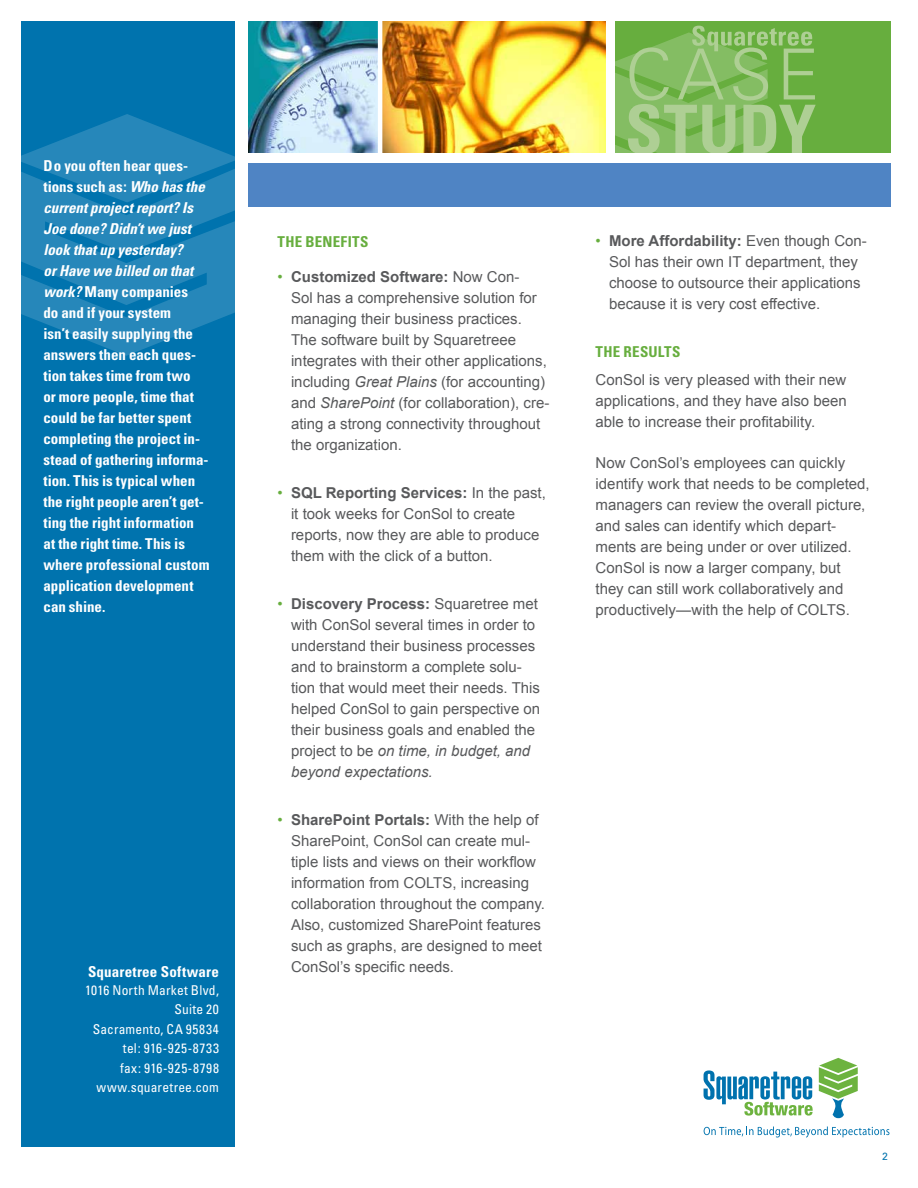
<style>
.page{position:relative;width:918px;height:1188px;background:#fff}
.page>*{position:absolute;margin:0;border:0;box-sizing:border-box;transform-origin:0 0}
.t1{font:15px/21px "Arial";color:#58595b}
.t2{font:700 condensed 15px/21px "Univers";color:#fff}
.t3{font:700 condensed 15px "Univers";letter-spacing:.01em;color:#67ae3e}
.t4{font:condensed 13.5px/19.5px "Univers";letter-spacing:.025em;color:#fff;text-align:right}
.t5{font:10.5px "Univers";color:#0073ae}
.s1{font-style:italic}
.s2{color:#67ae3e}
.s3{font-weight:700}
</style>
<div class="page">
<div style="left:20px;top:21px;width:216px;height:1125px;background:#0073ae"></div>
<svg style="left:21px;top:114px;width:215px;height:242px"></svg>
<img style="left:382px;top:21px;width:224px;height:132px">
<img style="left:249px;top:21px;width:129px;height:132px">
<div style="left:615px;top:0;width:276px;height:157px;background:#67ae3e"></div>
<svg style="left:609px;top:26px;width:207px;height:138px"></svg>
<div style="left:0;top:0;width:918px;height:21px;background:#fff"></div>
<svg style="left:704px;top:1127px;width:185px;height:11px"></svg>
<div style="left:240px;top:153px;width:659px;height:7px;background:#fff"></div>
<div style="left:249px;top:164px;width:642px;height:43px;background:#4f84c4"></div>
<svg style="left:819px;top:1058px;width:39px;height:60px"></svg>
<svg style="left:704px;top:1070px;width:109px;height:46px"></svg>
<p class="t2" style="left:44px;top:155px;width:168px">Do you often hear ques&shy;tions such as: <span class="s1">Who has the current project report? Is<br>Joe done? Didn’t we just look that up yesterday?<br>or Have we billed on that work?</span> Many companies<br>do and if your system<br>isn’t easily supplying the answers then each ques&shy;tion takes time from two<br>or more people, time that could be far better spent completing the project in&shy;stead of gathering informa&shy;tion. This is typical when the right people aren’t get&shy;ting the right information at the right time. This is where professional custom application development can shine.</p>
<p class="t2" style="left:88px;top:961px;width:132px">Squaretree Software</p>
<p class="t4" style="left:85px;top:980px;width:135px">1016 North Market Blvd,<br>Suite 20<br>Sacramento, CA 95834 tel: 916-925-8733<br>fax: 916-925-8798 www.squaretree.com</p>
<p class="t3" style="left:278px;top:233px;width:46px">The Benefits</p>
<p class="t1" style="left:291px;top:266px;width:260px;text-indent:-14px"><span class="s2">•</span> <span class="s3">Customized Software:</span> Now Con-<br>Sol has a comprehensive solution for managing their business practices.<br>The software built by Squaretreee integrates with their other applications, including <span class="s1">Great Plains</span> (for accounting) and <span class="s1">SharePoint</span> (for collaboration), cre&shy;ating a strong connectivity throughout the organization.</p>
<p class="t1" style="left:291px;top:482px;width:256px;text-indent:-14px"><span class="s2">•</span> <span class="s3">SQL Reporting Services:</span> In the past, it took weeks for ConSol to create reports, now they are able to produce them with the click of a button.</p>
<p class="t1" style="left:291px;top:593px;width:251px;text-indent:-14px"><span class="s2">•</span> <span class="s3">Discovery Process:</span> Squaretree met with ConSol several times in order to understand their business processes and to brainstorm a complete solu&shy;tion that would meet their needs. This helped ConSol to gain perspective on their business goals and enabled the project to be <span class="s1">on time, in budget, and beyond expectations.</span></p>
<p class="t1" style="left:291px;top:809px;width:256px;text-indent:-14px"><span class="s2">•</span> <span class="s3">SharePoint Portals:</span> With the help of SharePoint, ConSol can create mul&shy;tiple lists and views on their workflow information from COLTS, increasing collaboration throughout the company.<br>Also, customized SharePoint features such as graphs, are designed to meet ConSol’s specific needs.</p>
<p class="t1" style="left:609px;top:231px;width:259px;text-indent:-14px"><span class="s2">•</span> <span class="s3">More Affordability:</span> Even though Con-Sol has their own IT department, they choose to outsource their applications because it is very cost effective.</p>
<p class="t3" style="left:596px;top:343px;width:78px">The Results</p>
<p class="t1" style="left:596px;top:370px;width:253px;text-align:justify">ConSol is very pleased with their new applications, and they have also been able to increase their profitability.</p>
<p class="t1" style="left:596px;top:453px;width:276px">Now ConSol’s employees can quickly identify work that needs to be completed, managers can review the overall picture, and sales can identify which depart&shy;ments are being under or over utilized.<br>ConSol is now a larger company, but they can still work collaboratively and productively—with the help of COLTS.</p>
<p class="t5" style="left:882px;top:1150px;width:7px">2</p>
</div>
